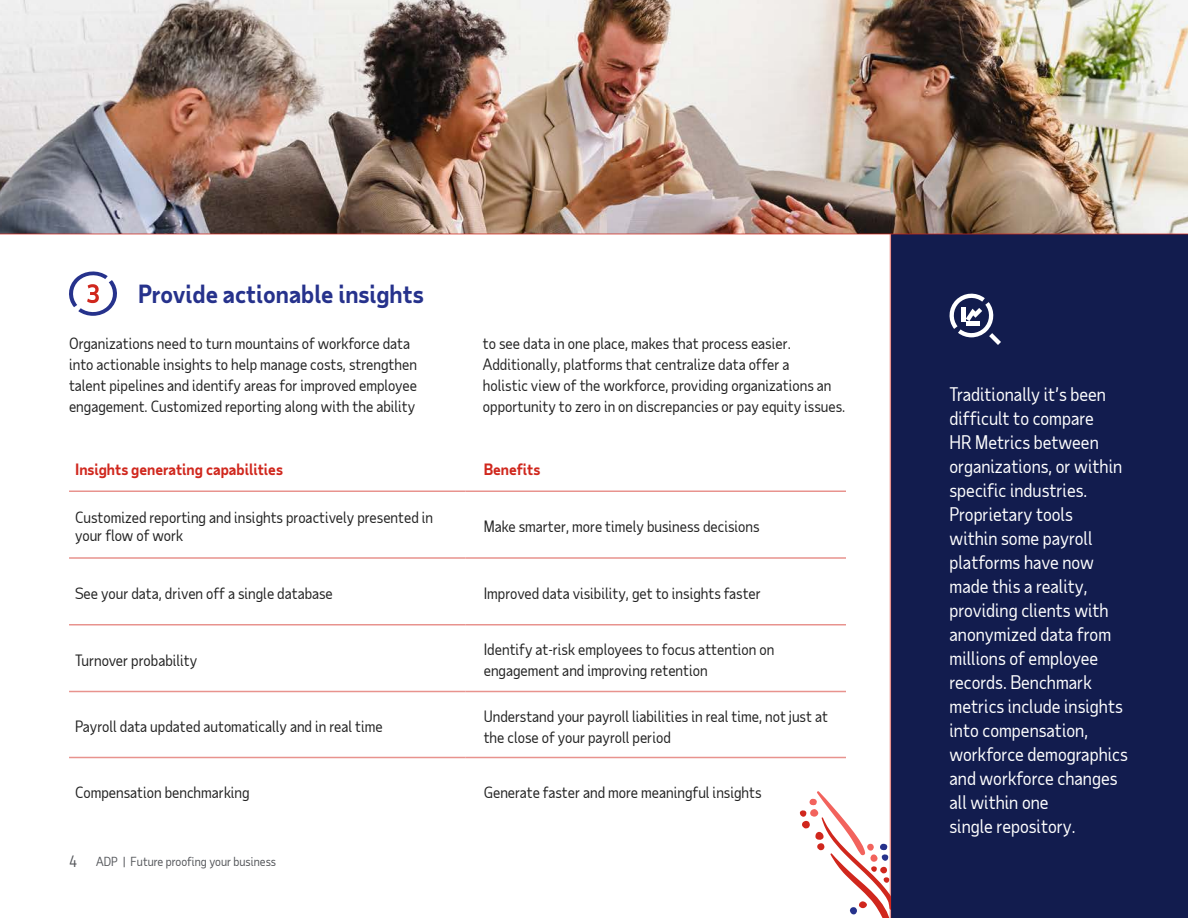
<style>
.page{position:relative;width:1188px;height:918px;background:#fff}
.page>*{position:absolute;margin:0;border:0;box-sizing:border-box;transform-origin:0 0}
.First-level_heading{font:700 24px "Taub Sans";color:#26328c}
.Body{font:18px/24px "Taub Sans";color:#fff}
.Body-2{font:15px/21px "Taub Sans";color:#222}
.t1{font:700 15px "Taub Sans";color:#d0271d}
.t2{font:15px "Taub Sans";color:#54565a}
.t3{font:12px "Taub Sans";color:#54565a}
</style>
<div class="page">
<svg style="left:799px;top:791px;width:91px;height:127px"></svg>
<div style="left:891px;top:233px;width:297px;height:685px;background:#121c4e"></div>
<img style="left:0;top:0;width:1188px;height:233px">
<hr style="left:0;top:233px;width:1188px;height:2px;background:#d0271d">
<hr style="left:69px;top:490px;width:397px;height:2px;background:#e8938e">
<hr style="left:466px;top:490px;width:380px;height:2px;background:#e8938e">
<hr style="left:69px;top:557px;width:397px;height:2px;background:#e8938e">
<hr style="left:466px;top:557px;width:380px;height:2px;background:#e8938e">
<hr style="left:69px;top:624px;width:397px;height:2px;background:#e8938e">
<hr style="left:466px;top:624px;width:380px;height:2px;background:#e8938e">
<hr style="left:69px;top:691px;width:397px;height:1px;background:#e8938e">
<hr style="left:466px;top:691px;width:380px;height:1px;background:#e8938e">
<hr style="left:69px;top:757px;width:397px;height:1px;background:#e8938e">
<hr style="left:466px;top:757px;width:380px;height:1px;background:#e8938e">
<svg style="left:69px;top:271px;width:48px;height:45px"></svg>
<hr style="left:890px;top:234px;width:1px;height:684px;background:#d0271d">
<svg style="left:949px;top:293px;width:52px;height:52px"></svg>
<p class="First-level_heading" style="left:138px;top:278px;width:287px">Provide actionable insights</p>
<p class="Body-2" style="left:69px;top:332px;width:350px">Organizations need to turn mountains of workforce data into actionable insights to help manage costs, strengthen talent pipelines and identify areas for improved employee engagement. Customized reporting along with the ability</p>
<p class="Body-2" style="left:483px;top:332px;width:364px">to see data in one place, makes that process easier.<br>Additionally, platforms that centralize data offer a<br>holistic view of the workforce, providing organizations an opportunity to zero in on discrepancies or pay equity issues.</p>
<p class="t1" style="left:75px;top:460px;width:209px">Insights generating capabilities</p>
<p class="t1" style="left:484px;top:460px;width:58px">Benefits</p>
<p class="Body-2" style="left:75px;top:508px;width:360px;line-height:18px">Customized reporting and insights proactively presented in your flow of work</p>
<p class="Body-2" style="left:484px;top:516px;width:277px">Make smarter, more timely business decisions</p>
<p class="Body-2" style="left:75px;top:582px;width:259px">See your data, driven off a single database</p>
<p class="Body-2" style="left:484px;top:582px;width:279px">Improved data visibility, get to insights faster</p>
<p class="Body-2" style="left:75px;top:649px;width:124px">Turnover probability</p>
<p class="Body-2" style="left:484px;top:639px;width:292px">Identify at-risk employees to focus attention on engagement and improving retention</p>
<p class="Body-2" style="left:75px;top:716px;width:309px">Payroll data updated automatically and in real time</p>
<p class="Body-2" style="left:484px;top:705px;width:346px">Understand your payroll liabilities in real time, not just at the close of your payroll period</p>
<p class="Body-2" style="left:75px;top:782px;width:176px">Compensation benchmarking</p>
<p class="Body-2" style="left:484px;top:782px;width:279px">Generate faster and more meaningful insights</p>
<p class="t2" style="left:69px;top:851px;width:10px">4</p>
<p class="t3" style="left:96px;top:853px;width:181px">ADP | Future proofing your business</p>
<p class="Body" style="left:950px;top:382px;width:180px">Traditionally it’s been difficult to compare<br>HR Metrics between organizations, or within specific industries.<br>Proprietary tools<br>within some payroll platforms have now made this a reality, providing clients with anonymized data from millions of employee records. Benchmark metrics include insights into compensation, workforce demographics and workforce changes all within one<br>single repository.</p>
</div>
